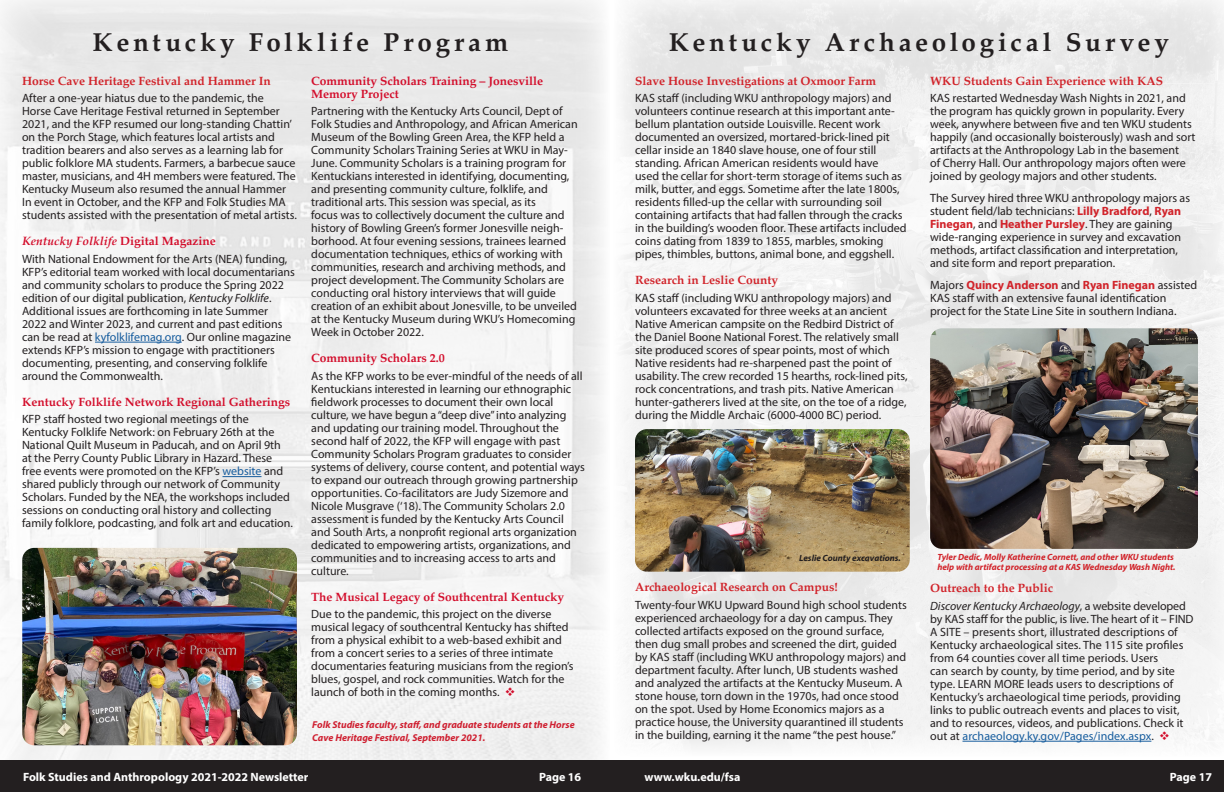
<style>
.page{position:relative;width:1224px;height:792px;background:#fff}
.page>*{position:absolute;margin:0;border:0;box-sizing:border-box;transform-origin:0 0}
.t1{font:700 26px "Palatino";letter-spacing:.15em;color:#231f20}
.t2{font:12px/13px "Myriad Pro";color:#231f20}
.t3{font:700 12px "Palatino";color:#d1232a}
.t4{font:700 12px/13px "Palatino";color:#d30d2b}
.t5{font:700 12px "Myriad Pro";color:#fff}
.t6{font:italic 700 12px "Palatino";color:#d30d2b}
.t7{font:italic 700 10px/13px "Myriad Pro";color:#cf2031}
.t8{font:italic 700 9px/9.7px "Myriad Pro";color:#d1232a}
.t9{font:italic 700 9px "Myriad Pro";color:#231f20}
.s1{font-style:normal}
.s2{font-style:italic}
.s3{color:#175d9e}
.s4{color:#d30d2b}
.s5{font-weight:700;color:#d1232a}
</style>
<div class="page">
<img style="left:0;top:0;width:603px;height:760px">
<img style="left:22px;top:548px;width:275px;height:197px">
<div style="left:0;top:760px;width:1224px;height:32px;background:#231f20"></div>
<hr style="left:95px;top:342px;width:87px;height:1px;background:#175d9e">
<hr style="left:223px;top:476px;width:39px;height:1px;background:#175d9e">
<img style="left:635px;top:429px;width:275px;height:143px">
<hr style="left:963px;top:741px;width:188px;height:1px;background:#175d9e">
<img style="left:930px;top:328px;width:268px;height:221px">
<p class="t1" style="left:93px;top:20px;width:417px">Kentucky Folklife Program</p>
<p class="t1" style="left:669px;top:20px;width:502px">Kentucky Archaeological Survey</p>
<p class="t3" style="left:22px;top:71px;width:250px">Horse Cave Heritage Festival and Hammer In</p>
<p class="t2" style="left:22px;top:92px;width:276px">After a one-year hiatus due to the pandemic, the<br>Horse Cave Heritage Festival returned in September 2021, and the KFP resumed our long-standing Chattin’ on the Porch Stage, which features local artists and tradition bearers and also serves as a learning lab for public folklore MA students. Farmers, a barbecue sauce master, musicians, and 4H members were featured. The Kentucky Museum also resumed the annual Hammer In event in October, and the KFP and Folk Studies MA students assisted with the presentation of metal artists.</p>
<p class="t6" style="left:22px;top:231px;width:195px">Kentucky Folklife <span class="s1">Digital Magazine</span></p>
<p class="t2" style="left:22px;top:252px;width:274px">With National Endowment for the Arts (NEA) funding, KFP’s editorial team worked with local documentarians and community scholars to produce the Spring 2022 edition of our digital publication, <span class="s2">Kentucky Folklife</span>.<br>Additional issues are forthcoming in late Summer 2022 and Winter 2023, and current and past editions can be read at <span class="s3">kyfolklifemag.org</span>. Our online magazine extends KFP’s mission to engage with practitioners documenting, presenting, and conserving folklife around the Commonwealth.</p>
<p class="t4" style="left:22px;top:395px;width:269px">Kentucky Folklife Network Regional Gatherings</p>
<p class="t2" style="left:22px;top:413px;width:272px">KFP staff hosted two regional meetings of the Kentucky Folklife Network: on February 26th at the National Quilt Museum in Paducah, and on April 9th at the Perry County Public Library in Hazard. These free events were promoted on the KFP’s <span class="s3">website</span> and shared publicly through our network of Community Scholars. Funded by the NEA, the workshops included sessions on conducting oral history and collecting family folklore, podcasting, and folk art and education.</p>
<p class="t4" style="left:311px;top:74px;width:233px">Community Scholars Training – Jonesville<br>Memory Project</p>
<p class="t2" style="left:311px;top:105px;width:268px">Partnering with the Kentucky Arts Council, Dept of Folk Studies and Anthropology, and African American Museum of the Bowling Green Area, the KFP held a Community Scholars Training Series at WKU in May-June. Community Scholars is a training program for Kentuckians interested in identifying, documenting, and presenting community culture, folklife, and traditional arts. This session was special, as its<br>focus was to collectively document the culture and history of Bowling Green’s former Jonesville neigh&shy;borhood. At four evening sessions, trainees learned documentation techniques, ethics of working with communities, research and archiving methods, and project development. The Community Scholars are conducting oral history interviews that will guide creation of an exhibit about Jonesville, to be unveiled at the Kentucky Museum during WKU’s Homecoming Week in October 2022.</p>
<p class="t4" style="left:311px;top:352px;width:135px">Community Scholars 2.0</p>
<p class="t2" style="left:311px;top:369px;width:275px">As the KFP works to be ever-mindful of the needs of all Kentuckians interested in learning our ethnographic fieldwork processes to document their own local culture, we have begun a “deep dive” into analyzing and updating our training model. Throughout the second half of 2022, the KFP will engage with past Community Scholars Program graduates to consider systems of delivery, course content, and potential ways to expand our outreach through growing partnership opportunities. Co-facilitators are Judy Sizemore and Nicole Musgrave (‘18). The Community Scholars 2.0 assessment is funded by the Kentucky Arts Council and South Arts, a nonprofit regional arts organization dedicated to empowering artists, organizations, and communities and to increasing access to arts and culture.</p>
<p class="t4" style="left:311px;top:590px;width:254px">The Musical Legacy of Southcentral Kentucky</p>
<p class="t2" style="left:311px;top:608px;width:264px">Due to the pandemic, this project on the diverse musical legacy of southcentral Kentucky has shifted from a physical exhibit to a web-based exhibit and from a concert series to a series of three intimate documentaries featuring musicians from the region’s blues, gospel, and rock communities. Watch for the launch of both in the coming months. <span class="s4">❖</span></p>
<p class="t7" style="left:312px;top:718px;width:264px">Folk Studies faculty, staff, and graduate students at the Horse<br>Cave Heritage Festival, September 2021.</p>
<p class="t3" style="left:635px;top:71px;width:242px">Slave House Investigations at Oxmoor Farm</p>
<p class="t2" style="left:635px;top:92px;width:273px">KAS staff (including WKU anthropology majors) and volunteers continue research at this important ante&shy;bellum plantation outside Louisville. Recent work documented an oversized, mortared-brick-lined pit cellar inside an 1840 slave house, one of four still standing. African American residents would have<br>used the cellar for short-term storage of items such as milk, butter, and eggs. Sometime after the late 1800s, residents filled-up the cellar with surrounding soil containing artifacts that had fallen through the cracks in the building’s wooden floor. These artifacts included coins dating from 1839 to 1855, marbles, smoking pipes, thimbles, buttons, animal bone, and eggshell.</p>
<p class="t3" style="left:635px;top:270px;width:144px">Research in Leslie County</p>
<p class="t2" style="left:635px;top:291px;width:274px">KAS staff (including WKU anthropology majors) and volunteers excavated for three weeks at an ancient Native American campsite on the Redbird District of the Daniel Boone National Forest. The relatively small site produced scores of spear points, most of which Native residents had re-sharpened past the point of usability. The crew recorded 15 hearths, rock-lined pits, rock concentrations, and trash pits. Native American hunter-gatherers lived at the site, on the toe of a ridge, during the Middle Archaic (6000-4000 BC) period.</p>
<p class="t3" style="left:930px;top:71px;width:234px">WKU Students Gain Experience with KAS</p>
<p class="t2" style="left:930px;top:92px;width:267px">KAS restarted Wednesday Wash Nights in 2021, and the program has quickly grown in popularity. Every week, anywhere between five and ten WKU students happily (and occasionally boisterously) wash and sort artifacts at the Anthropology Lab in the basement<br>of Cherry Hall. Our anthropology majors often were joined by geology majors and other students.</p>
<p class="t2" style="left:930px;top:192px;width:262px">The Survey hired three WKU anthropology majors as student field/lab technicians: <span class="s5">Lilly Bradford</span>, <span class="s5">Ryan Finegan</span>, and <span class="s5">Heather Pursley</span>. They are gaining wide-ranging experience in survey and excavation methods, artifact classification and interpretation, and site form and report preparation.</p>
<p class="t2" style="left:930px;top:279px;width:269px">Majors <span class="s5">Quincy Anderson</span> and <span class="s5">Ryan Finegan</span> assisted<br>KAS staff with an extensive faunal identification project for the State Line Site in southern Indiana.</p>
<p class="t9" style="left:799px;top:552px;width:103px">Leslie County excavations.</p>
<p class="t8" style="left:937px;top:552px;width:240px">Tyler Dedic, Molly Katherine Cornett, and other WKU students help with artifact processing at a KAS Wednesday Wash Night.</p>
<p class="t3" style="left:635px;top:577px;width:204px">Archaeological Research on Campus!</p>
<p class="t2" style="left:635px;top:598px;width:273px">Twenty-four WKU Upward Bound high school students experienced archaeology for a day on campus. They collected artifacts exposed on the ground surface, then dug small probes and screened the dirt, guided by KAS staff (including WKU anthropology majors) and department faculty. After lunch, UB students washed and analyzed the artifacts at the Kentucky Museum. A stone house, torn down in the 1970s, had once stood on the spot. Used by Home Economics majors as a practice house, the University quarantined ill students in the building, earning it the name “the pest house.”</p>
<p class="t3" style="left:930px;top:578px;width:124px">Outreach to the Public</p>
<p class="t2" style="left:930px;top:599px;width:265px"><span class="s2">Discover Kentucky Archaeology</span>, a website developed by KAS staff for the public, is live. The heart of it – FIND A SITE – presents short, illustrated descriptions of Kentucky archaeological sites. The 115 site profiles from 64 counties cover all time periods. Users<br>can search by county, by time period, and by site type. LEARN MORE leads users to descriptions of Kentucky’s archaeological time periods, providing links to public outreach events and places to visit, and to resources, videos, and publications. Check it out at <span class="s3">archaeology.ky.gov/Pages/index.aspx</span>. <span class="s4">❖</span></p>
<p class="t5" style="left:23px;top:769px;width:287px">Folk Studies and Anthropology 2021-2022 Newsletter</p>
<p class="t5" style="left:539px;top:769px;width:44px">Page 16</p>
<p class="t5" style="left:644px;top:769px;width:97px">www.wku.edu/fsa</p>
<p class="t5" style="left:1170px;top:769px;width:44px">Page 17</p>
</div>
